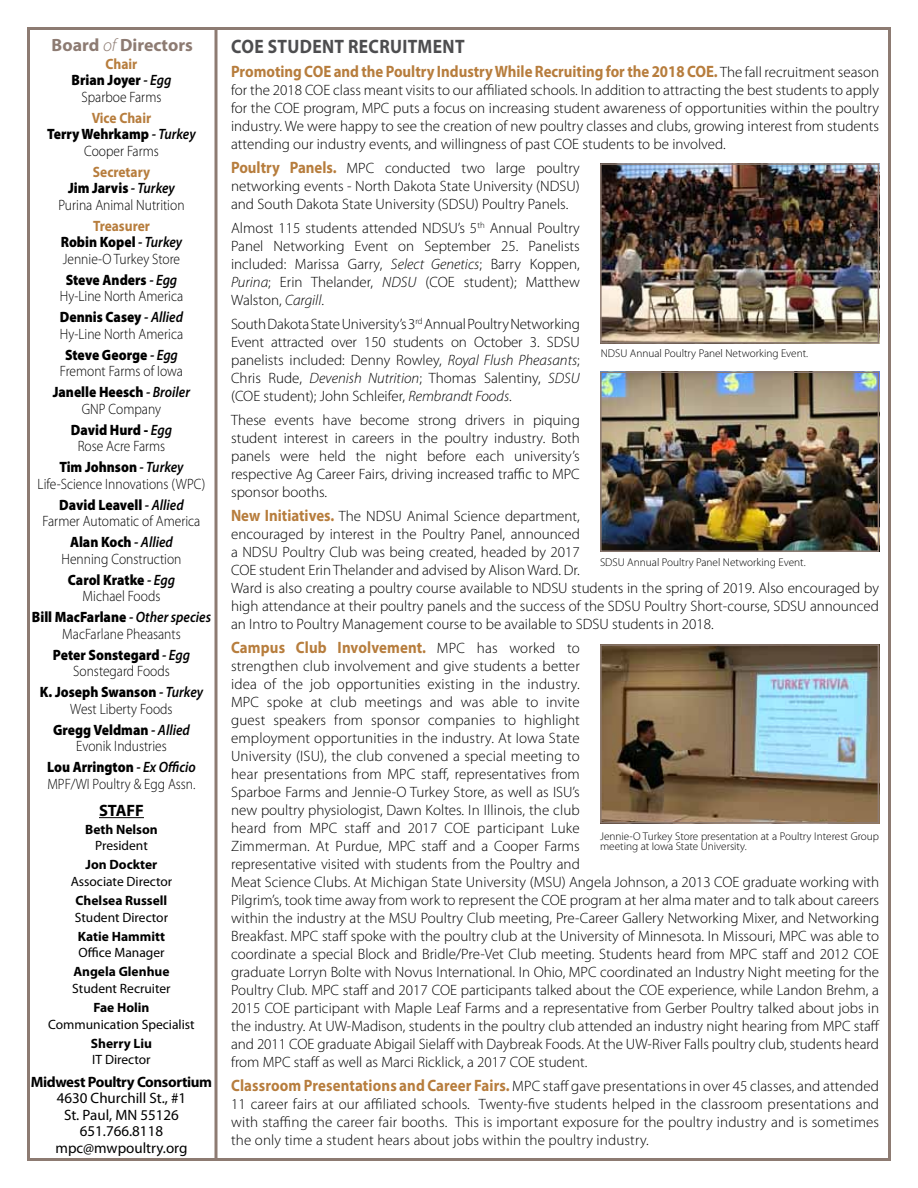
<style>
.page{position:relative;width:918px;height:1188px;background:#fff}
.page>*{position:absolute;margin:0;border:0;box-sizing:border-box;transform-origin:0 0}
.t1{font:700 19.5px "Myriad Pro";letter-spacing:.02em;color:#4d4d4f;scale:.9 1}
.t2{font:700 17.85px "Myriad Pro";color:#8d7b72}
.t3{font:700 16.5px "Myriad Pro";color:#b77d3d;scale:.9 1}
.t4{font:700 16.5px "Myriad Pro";color:#000}
.t5{font:300 15px/18px "Myriad Pro";color:#000;text-align:justify}
.t6{font:300 15px/16.5px "Myriad Pro";color:#000;text-align:center;scale:.9 1}
.t7{font:900 15px/16.5px "Myriad Pro";color:#000;text-align:center;scale:.9 1}
.t8{font:15px/16.5px "Myriad Pro";color:#000;text-align:center}
.t9{font:700 15px "Myriad Pro";letter-spacing:-.025em;color:#000}
.t10{font:13.5px "Myriad Pro";color:#000}
.t11{font:700 13.5px "Myriad Pro";color:#000}
.t12{font:300 11.25px/10.5px "Myriad Pro";color:#000}
.s1{font-weight:300;font-style:italic}
.s2{font-weight:700;color:#b77d3d}
.s3{font-weight:900}
.s4{font-weight:600;font-style:italic}
.s5{font-weight:300}
.s6{font-weight:300;font-size:15px;color:#000}
.s7{font-weight:700;font-size:16.5px;color:#b77d3d}
.s8{font-style:italic}
</style>
<div class="page">
<svg style="left:214px;top:27px;width:4px;height:1134px;background:#a89b94"></svg>
<hr style="left:99px;top:817px;width:45px;height:1px;background:#000">
<img style="left:603px;top:647px;width:273px;height:174px">
<div style="left:600px;top:644px;width:279px;height:180px;border:2px solid #8d7b72"></div>
<img style="left:603px;top:375px;width:273px;height:174px">
<div style="left:600px;top:372px;width:279px;height:180px;border:2px solid #8d7b72"></div>
<img style="left:603px;top:166px;width:273px;height:175px">
<div style="left:600px;top:163px;width:279px;height:181px;border:2px solid #8d7b72"></div>
<p class="t2" style="left:52px;top:33px;width:143px">Board <span class="s1">of</span> Directors</p>
<p class="t6" style="left:72px;top:56px;width:112px"><span class="s2">Chair<br></span><span class="s3">Brian Joyer</span> <span class="s4">- Egg<br></span>Sparboe Farms</p>
<p class="t7" style="left:47px;top:110px;width:167px"><span class="s2">Vice Chair<br></span>Terry Wehrkamp <span class="s4">- Turkey<br></span><span class="s5">Cooper Farms</span></p>
<p class="t6" style="left:58px;top:164px;width:142px"><span class="s2">Secretary<br></span><span class="s3">Jim Jarvis</span> <span class="s4">- Turkey<br></span>Purina Animal Nutrition</p>
<p class="t6" style="left:61px;top:218px;width:137px"><span class="s2">Treasurer<br></span><span class="s3">Robin Kopel</span> <span class="s4">- Turkey<br></span>Jennie-O Turkey Store</p>
<p class="t6" style="left:60px;top:272px;width:139px"><span class="s3">Steve Anders</span> <span class="s4">- Egg<br></span>Hy-Line North America</p>
<p class="t6" style="left:60px;top:309px;width:139px;text-align:left"><span class="s3">Dennis Casey</span> <span class="s4">- Allied<br></span>Hy-Line North America</p>
<p class="t6" style="left:60px;top:347px;width:138px"><span class="s3">Steve George</span> <span class="s4">- Egg<br></span>Fremont Farms of Iowa</p>
<p class="t7" style="left:53px;top:384px;width:154px">Janelle Heesch <span class="s4">- Broiler<br></span><span class="s5">GNP Company</span></p>
<p class="t6" style="left:71px;top:422px;width:114px"><span class="s3">David Hurd -</span> <span class="s4">Egg<br></span>Rose Acre Farms</p>
<p class="t6" style="left:38px;top:459px;width:188px"><span class="s3">Tim Johnson</span> <span class="s4">- Turkey<br></span>Life-Science Innovations (WPC)</p>
<p class="t6" style="left:43px;top:497px;width:177px"><span class="s3">David Leavell</span> <span class="s4">- Allied<br></span>Farmer Automatic of America</p>
<p class="t6" style="left:62px;top:534px;width:135px"><span class="s3">Alan Koch</span> <span class="s4">- Allied<br></span>Henning Construction</p>
<p class="t6" style="left:68px;top:572px;width:120px"><span class="s3">Carol Kratke</span> <span class="s4">- Egg<br></span>Michael Foods</p>
<p class="t6" style="left:32px;top:609px;width:201px"><span class="s3">Bill MacFarlane</span> <span class="s4">- Other species<br></span>MacFarlane Pheasants</p>
<p class="t7" style="left:53px;top:647px;width:154px">Peter Sonstegard <span class="s4">- Egg<br></span><span class="s5">Sonstegard Foods</span></p>
<p class="t6" style="left:40px;top:684px;width:183px"><span class="s3">K. Joseph Swanson</span> <span class="s4">- Turkey<br></span>West Liberty Foods</p>
<p class="t6" style="left:53px;top:722px;width:154px"><span class="s3">Gregg Veldman</span> <span class="s4">- Allied<br></span>Evonik Industries</p>
<p class="t6" style="left:47px;top:759px;width:167px;text-align:left"><span class="s3">Lou Arrington</span> <span class="s4">- Ex Officio<br></span>MPF/WI Poultry &amp; Egg Assn.</p>
<p class="t4" style="left:99px;top:800px;width:19px">STAFF</p>
<p class="t11" style="left:85px;top:820px;width:74px">Beth Nelson</p>
<p class="t10" style="left:95px;top:837px;width:54px">President</p>
<p class="t11" style="left:86px;top:856px;width:73px">Jon Dockter</p>
<p class="t10" style="left:71px;top:873px;width:103px">Associate Director</p>
<p class="t11" style="left:76px;top:892px;width:93px">Chelsea Russell</p>
<p class="t10" style="left:75px;top:909px;width:95px">Student Director</p>
<p class="t11" style="left:78px;top:927px;width:89px">Katie Hammitt</p>
<p class="t10" style="left:78px;top:944px;width:88px">Office Manager</p>
<p class="t11" style="left:73px;top:963px;width:98px">Angela Glenhue</p>
<p class="t10" style="left:72px;top:980px;width:100px">Student Recruiter</p>
<p class="t11" style="left:94px;top:999px;width:57px">Fae Holin</p>
<p class="t10" style="left:48px;top:1016px;width:148px">Communication Specialist</p>
<p class="t11" style="left:91px;top:1035px;width:63px">Sherry Liu</p>
<p class="t10" style="left:92px;top:1052px;width:60px">IT Director</p>
<p class="t9" style="left:31px;top:1072px;width:183px">Midwest Poultry Consortium</p>
<p class="t8" style="left:55px;top:1090px;width:133px">4630 Churchill St., #1<br>St. Paul, MN 55126<br>651.766.8118 mpc@mwpoultry.org</p>
<h1 class="t1" style="left:231px;top:34px;width:261px">coe student recruitment</h1>
<p class="t3" style="left:231px;top:61px;width:722px">Promoting COE and the Poultry Industry While Recruiting for the 2018 COE. <span class="s6">The fall recruitment season</span></p>
<p class="t5" style="left:231px;top:81px;width:650px">for the 2018 COE class meant visits to our affiliated schools. In addition to attracting the best students to apply for the COE program, MPC puts a focus on increasing student awareness of opportunities within the poultry industry. We were happy to see the creation of new poultry classes and clubs, growing interest from students attending our industry events, and willingness of past COE students to be involved.</p>
<p class="t5" style="left:231px;top:159px;width:350px"><span class="s7">Poultry Panels.</span> MPC conducted two large poultry networking events - North Dakota State University (NDSU) and South Dakota State University (SDSU) Poultry Panels.</p>
<p class="t5" style="left:231px;top:219px;width:350px">Almost 115 students attended NDSU’s 5<sup>th</sup> Annual Poultry Panel Networking Event on September 25. Panelists included: Marissa Garry, <span class="s8">Select Genetics</span>; Barry Koppen, <span class="s8">Purina</span>; Erin Thelander, <span class="s8">NDSU</span> (COE student); Matthew Walston, <span class="s8">Cargill</span>.</p>
<p class="t5" style="left:231px;top:315px;width:350px">South Dakota State University’s 3<sup>rd</sup> Annual Poultry Networking Event attracted over 150 students on October 3. SDSU panelists included: Denny Rowley, <span class="s8">Royal Flush Pheasants</span>; Chris Rude, <span class="s8">Devenish Nutrition</span>; Thomas Salentiny, <span class="s8">SDSU </span>(COE student); John Schleifer, <span class="s8">Rembrandt Foods</span>.</p>
<p class="t5" style="left:231px;top:411px;width:350px">These events have become strong drivers in piquing student interest in careers in the poultry industry. Both panels were held the night before each university’s respective Ag Career Fairs, driving increased traffic to MPC sponsor booths.</p>
<p class="t5" style="left:231px;top:507px;width:649px;text-align:left"><span class="s7">New Initiatives.</span> The NDSU Animal Science department,<br>encouraged by interest in the Poultry Panel, announced<br>a NDSU Poultry Club was being created, headed by 2017<br>COE student Erin Thelander and advised by Alison Ward. Dr.<br>Ward is also creating a poultry course available to NDSU students in the spring of 2019. Also encouraged by high attendance at their poultry panels and the success of the SDSU Poultry Short-course, SDSU announced an Intro to Poultry Management course to be available to SDSU students in 2018.</p>
<p class="t3" style="left:231px;top:637px;width:389px">Campus Club Involvement. <span class="s6">MPC has worked to</span></p>
<p class="t5" style="left:231px;top:657px;width:650px;text-align:left">strengthen club involvement and give students a better<br>idea of the job opportunities existing in the industry.<br>MPC spoke at club meetings and was able to invite<br>guest speakers from sponsor companies to highlight<br>employment opportunities in the industry. At Iowa State<br>University (ISU), the club convened a special meeting to<br>hear presentations from MPC staff, representatives from<br>Sparboe Farms and Jennie-O Turkey Store, as well as ISU’s<br>new poultry physiologist, Dawn Koltes. In Illinois, the club<br>heard from MPC staff and 2017 COE participant Luke<br>Zimmerman. At Purdue, MPC staff and a Cooper Farms<br>representative visited with students from the Poultry and<br>Meat Science Clubs. At Michigan State University (MSU) Angela Johnson, a 2013 COE graduate working with Pilgrim’s, took time away from work to represent the COE program at her alma mater and to talk about careers within the industry at the MSU Poultry Club meeting, Pre-Career Gallery Networking Mixer, and Networking Breakfast. MPC staff spoke with the poultry club at the University of Minnesota. In Missouri, MPC was able to coordinate a special Block and Bridle/Pre-Vet Club meeting. Students heard from MPC staff and 2012 COE graduate Lorryn Bolte with Novus International. In Ohio, MPC coordinated an Industry Night meeting for the Poultry Club. MPC staff and 2017 COE participants talked about the COE experience, while Landon Brehm, a 2015 COE participant with Maple Leaf Farms and a representative from Gerber Poultry talked about jobs in the industry. At UW-Madison, students in the poultry club attended an industry night hearing from MPC staff and 2011 COE graduate Abigail Sielaff with Daybreak Foods. At the UW-River Falls poultry club, students heard from MPC staff as well as Marci Ricklick, a 2017 COE student.</p>
<p class="t5" style="left:231px;top:1077px;width:650px"><span class="s7">Classroom Presentations and Career Fairs.</span> MPC staff gave presentations in over 45 classes, and attended 11 career fairs at our affiliated schools. Twenty-five students helped in the classroom presentations and with staffing the career fair booths. This is important exposure for the poultry industry and is sometimes the only time a student hears about jobs within the poultry industry.</p>
<p class="t12" style="left:601px;top:349px;width:209px">NDSU Annual Poultry Panel Networking Event.</p>
<p class="t12" style="left:600px;top:557px;width:207px">SDSU Annual Poultry Panel Networking Event.</p>
<p class="t12" style="left:600px;top:831px;width:280px">Jennie-O Turkey Store presentation at a Poultry Interest Group meeting at Iowa State University.</p>
</div>
